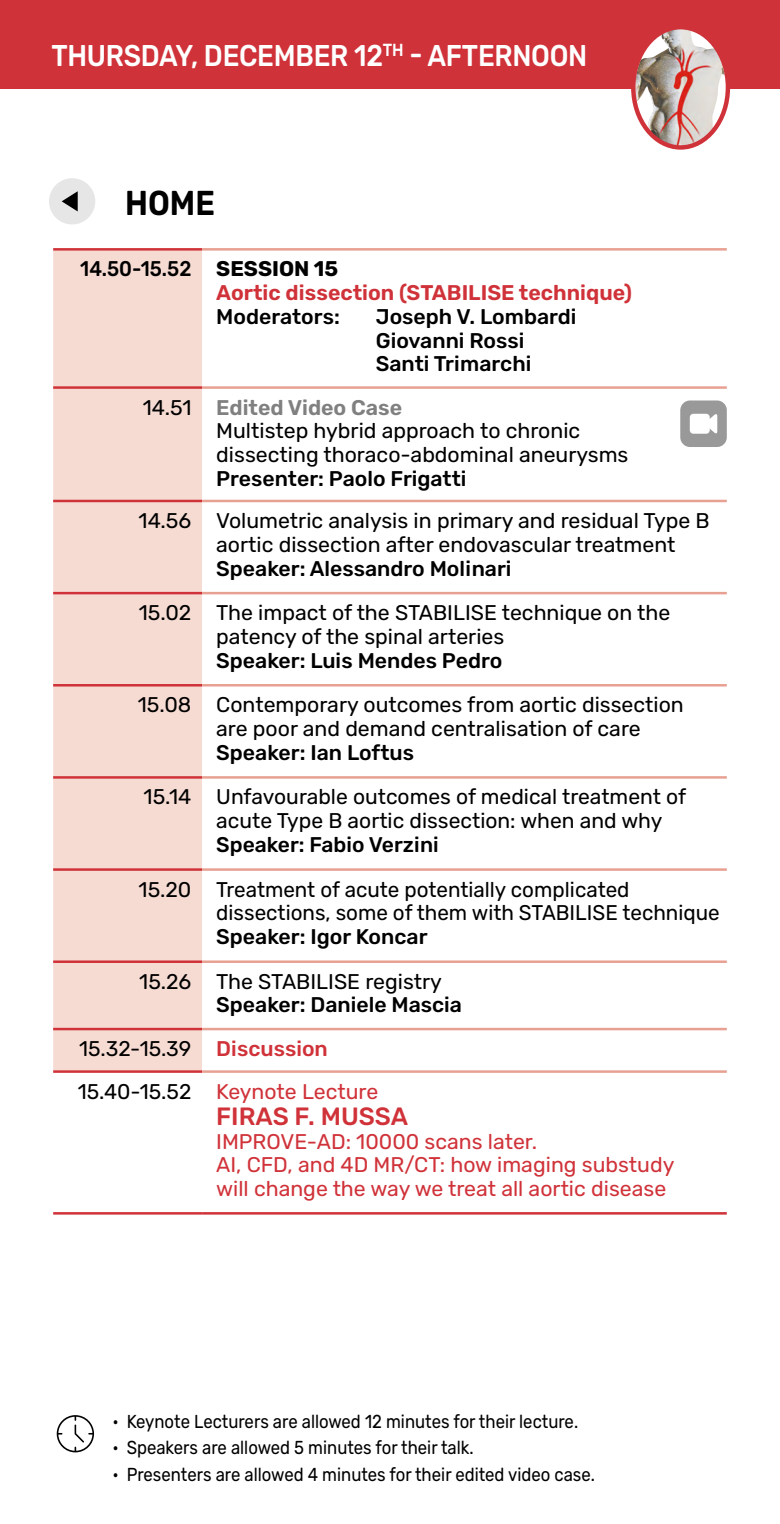
<style>
.page{position:relative;width:780px;height:1524px;background:#fff}
.page>*{position:absolute;margin:0;border:0;box-sizing:border-box;transform-origin:0 0}
.t1{font:600 34.5px "Rubik";color:#000;scale:.9 1}
.t2{font:500 30px "Rubik";letter-spacing:-.01em;color:#fff;scale:.9 1}
.t3{font:500 25px "Rubik";color:#d03239}
.t4{font:21.25px/23.8px "Rubik";color:#000}
.t5{font:500 21.25px/23.8px "Rubik";color:#000}
.t6{font:21.25px/23.8px "Rubik";color:#d03239}
.t7{font:600 21.25px/23.8px "Rubik";color:#d03239}
.t8{font:18.75px "Rubik";color:#000;scale:.89 1}
.s1{font-weight:500;color:#000}
.s2{font-weight:700;color:#000}
.s3{font-weight:600;color:#808080}
.s4{font-weight:500}
.s5{font-weight:500;color:#d03239}
.s6{color:#d03239}
</style>
<div class="page">
<svg style="left:57px;top:1415px;width:37px;height:37px"></svg>
<div style="left:49px;top:178px;width:46px;height:46px;background:#e6e6e6;border-radius:50%"></div>
<svg style="left:62px;top:191px;width:16px;height:20px"></svg>
<div style="left:0;top:0;width:780px;height:88px;background:#d03239"></div>
<img style="left:633px;top:30px;width:91px;height:115px">
<div style="left:631px;top:25px;width:99px;height:125px;border:4px solid #d03239;border-radius:50%"></div>
<div style="left:53px;top:251px;width:149px;height:819px;background:#f6dbd3"></div>
<svg style="left:202px;top:400px;width:524px;height:631px"></svg>
<hr style="left:53px;top:1070px;width:149px;height:3px;background:#d03239">
<hr style="left:202px;top:1070px;width:524px;height:3px;background:#e8a092">
<hr style="left:53px;top:1028px;width:149px;height:2px;background:#d03239">
<hr style="left:202px;top:1028px;width:524px;height:2px;background:#e8a092">
<hr style="left:53px;top:960px;width:149px;height:3px;background:#d03239">
<hr style="left:202px;top:960px;width:524px;height:3px;background:#e8a092">
<hr style="left:53px;top:868px;width:149px;height:3px;background:#d03239">
<hr style="left:202px;top:868px;width:524px;height:3px;background:#e8a092">
<hr style="left:53px;top:776px;width:149px;height:2px;background:#d03239">
<hr style="left:202px;top:776px;width:524px;height:2px;background:#e8a092">
<hr style="left:53px;top:684px;width:149px;height:2px;background:#d03239">
<hr style="left:202px;top:684px;width:524px;height:2px;background:#e8a092">
<hr style="left:53px;top:592px;width:149px;height:2px;background:#d03239">
<hr style="left:202px;top:592px;width:524px;height:2px;background:#e8a092">
<hr style="left:53px;top:386px;width:149px;height:3px;background:#d03239">
<hr style="left:53px;top:500px;width:149px;height:2px;background:#d03239">
<hr style="left:202px;top:386px;width:524px;height:3px;background:#e8a092">
<hr style="left:202px;top:500px;width:524px;height:2px;background:#e8a092">
<hr style="left:53px;top:248px;width:149px;height:3px;background:#d03239">
<hr style="left:202px;top:248px;width:524px;height:3px;background:#e8a092">
<hr style="left:53px;top:1212px;width:149px;height:2px;background:#d03239">
<hr style="left:202px;top:1212px;width:524px;height:2px;background:#d03239">
<div style="left:680px;top:400px;width:46px;height:47px;background:#999;border-radius:10px"></div>
<div style="left:689px;top:414px;width:20px;height:20px;background:#fff;border-radius:4px"></div>
<svg style="left:705px;top:413px;width:12px;height:21px"></svg>
<h2 class="t2" style="left:51px;top:39px;width:597px">THURSDAY, DECEMBER 12<sup>TH</sup> - AFTERNOON</h2>
<h1 class="t1" style="left:125px;top:183px;width:101px">HOME</h1>
<p class="t7" style="left:216px;top:258px;width:417px;text-indent:-136px"><span class="s1">14.50-15.52</span> <span class="s2">SESSION 15<br></span>Aortic dissection (STABILISE technique)</p>
<p class="t5" style="left:216px;top:305px;width:125px">Moderators:</p>
<p class="t5" style="left:376px;top:305px;width:202px">Joseph V. Lombardi<br>Giovanni Rossi<br>Santi Trimarchi</p>
<p class="t4" style="left:216px;top:396px;width:413px;text-indent:-74px">14.51 <span class="s3">Edited Video Case<br></span>Multistep hybrid approach to chronic dissecting thoraco-abdominal aneurysms</p>
<p class="t5" style="left:216px;top:467px;width:252px">Presenter: Paolo Frigatti</p>
<p class="t4" style="left:216px;top:509px;width:495px;text-indent:-78px">14.56 Volumetric analysis in primary and residual Type B aortic dissection after endovascular treatment</p>
<p class="t5" style="left:216px;top:557px;width:297px">Speaker: Alessandro Molinari</p>
<p class="t4" style="left:216px;top:601px;width:455px;text-indent:-77px">15.02 The impact of the STABILISE technique on the patency of the spinal arteries</p>
<p class="t5" style="left:216px;top:649px;width:288px">Speaker: Luis Mendes Pedro</p>
<p class="t4" style="left:216px;top:693px;width:469px;text-indent:-78px">15.08 Contemporary outcomes from aortic dissection are poor and demand centralisation of care</p>
<p class="t5" style="left:216px;top:741px;width:199px">Speaker: Ian Loftus</p>
<p class="t4" style="left:216px;top:786px;width:471px;text-indent:-73px">15.14 Unfavourable outcomes of medical treatment of acute Type B aortic dissection: when and why</p>
<p class="t5" style="left:216px;top:833px;width:224px">Speaker: Fabio Verzini</p>
<p class="t4" style="left:216px;top:878px;width:505px;text-indent:-78px">15.20 Treatment of acute potentially complicated dissections, some of them with STABILISE technique</p>
<p class="t5" style="left:216px;top:925px;width:213px">Speaker: Igor Koncar</p>
<p class="t4" style="left:139px;top:970px;width:304px">15.26 The STABILISE registry</p>
<p class="t4" style="left:78px;top:984px;width:386px;line-height:43px;text-indent:138px"><span class="s4">Speaker: Daniele Mascia<br></span>15.32-15.39 <span class="s5">Discussion<br></span>15.40-15.52 <span class="s6">Keynote Lecture</span></p>
<p class="t3" style="left:216px;top:1102px;width:193px">FIRAS F. MUSSA</p>
<p class="t6" style="left:216px;top:1130px;width:459px">IMPROVE-AD: 10000 scans later.<br>AI, CFD, and 4D MR/CT: how imaging substudy will change the way we treat all aortic disease</p>
<p class="t8" style="left:112px;top:1411px;width:524px">• Keynote Lecturers are allowed 12 minutes for their lecture.</p>
<p class="t8" style="left:112px;top:1437px;width:407px">• Speakers are allowed 5 minutes for their talk.</p>
<p class="t8" style="left:112px;top:1463px;width:543px">• Presenters are allowed 4 minutes for their edited video case.</p>
</div>
